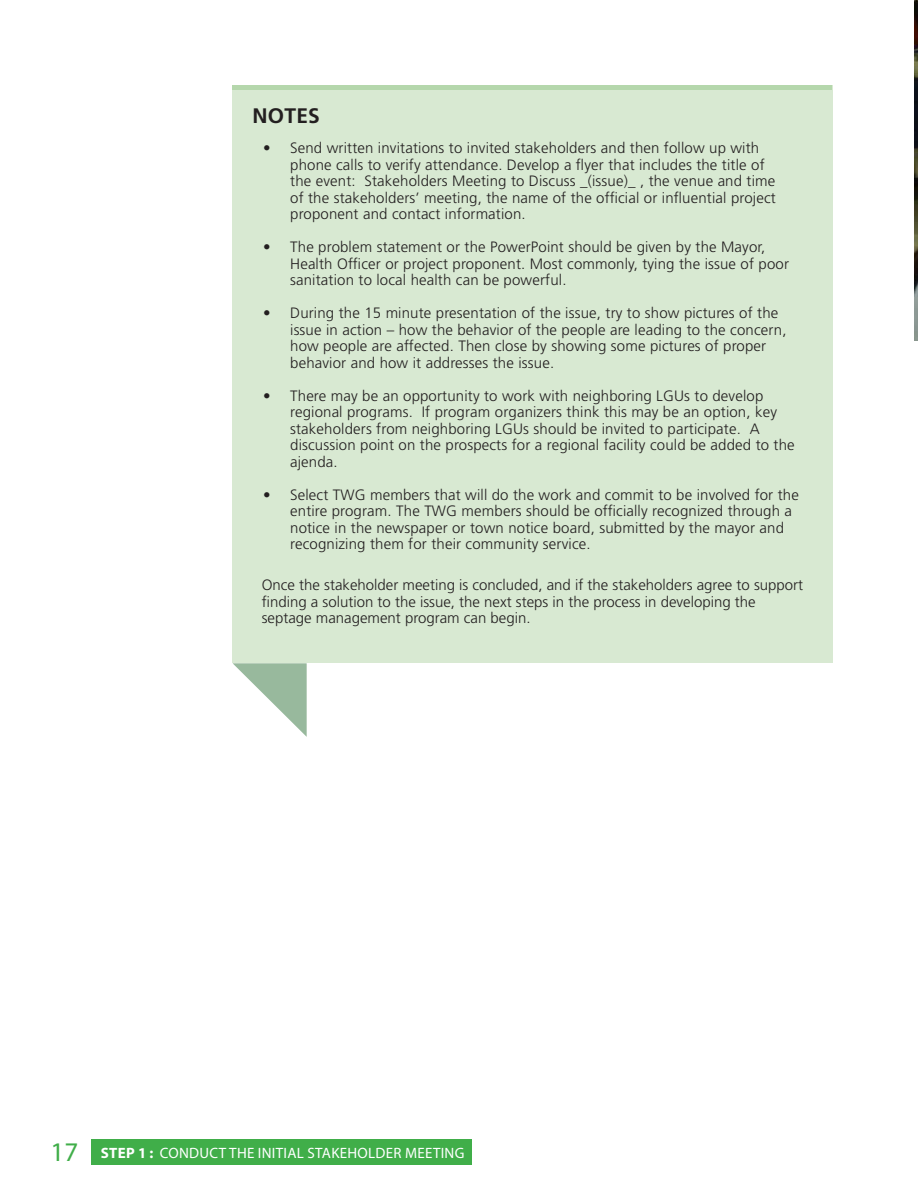
<style>
.page{position:relative;width:918px;height:1188px;background:#fff}
.page>*{position:absolute;margin:0;border:0;box-sizing:border-box;transform-origin:0 0}
.t1{font:27px "Myriad Pro";color:#40ae49}
.Table_Color_Text_-_W{font:700 21px "Frutiger LT Std";letter-spacing:.01em;color:#231f20}
.Body_Text_Style{font:300 15px/16.5px "Frutiger LT Std";letter-spacing:.01em;color:#231f20}
.t2{font:15px "Myriad Pro";letter-spacing:.02em;color:#fff}
.s1{font-weight:700}
</style>
<div class="page">
<img style="left:914px;top:0;width:4px;height:341px">
<div style="left:233px;top:85px;width:600px;height:577px;background:#d8e9d2"></div>
<svg style="left:233px;top:663px;width:74px;height:74px"></svg>
<hr style="left:233px;top:85px;width:599px;height:4px;background:#b5d7ac">
<div style="left:91px;top:1140px;width:381px;height:25px;background:#40ae49"></div>
<p class="Table_Color_Text_-_W" style="left:253px;top:104px;width:69px">NOTES</p>
<p class="Body_Text_Style" style="left:290px;top:140px;width:487px;text-indent:-27px">• Send written invitations to invited stakeholders and then follow up with phone calls to verify attendance. Develop a flyer that includes the title of the event: Stakeholders Meeting to Discuss _(issue)_ , the venue and time of the stakeholders’ meeting, the name of the official or influential project proponent and contact information.</p>
<p class="Body_Text_Style" style="left:290px;top:239px;width:500px;text-indent:-27px">• The problem statement or the PowerPoint should be given by the Mayor,<br>Health Officer or project proponent. Most commonly, tying the issue of poor sanitation to local health can be powerful.</p>
<p class="Body_Text_Style" style="left:290px;top:305px;width:498px;text-indent:-27px">• During the 15 minute presentation of the issue, try to show pictures of the issue in action – how the behavior of the people are leading to the concern, how people are affected. Then close by showing some pictures of proper behavior and how it addresses the issue.</p>
<p class="Body_Text_Style" style="left:290px;top:388px;width:506px;text-indent:-27px">• There may be an opportunity to work with neighboring LGUs to develop regional programs. If program organizers think this may be an option, key stakeholders from neighboring LGUs should be invited to participate. A discussion point on the prospects for a regional facility could be added to the ajenda.</p>
<p class="Body_Text_Style" style="left:290px;top:487px;width:510px;text-indent:-27px">• Select TWG members that will do the work and commit to be involved for the entire program. The TWG members should be officially recognized through a notice in the newspaper or town notice board, submitted by the mayor and recognizing them for their community service.</p>
<p class="Body_Text_Style" style="left:262px;top:577px;width:543px">Once the stakeholder meeting is concluded, and if the stakeholders agree to support finding a solution to the issue, the next steps in the process in developing the septage management program can begin.</p>
<p class="t1" style="left:51px;top:1135px;width:29px">17</p>
<p class="t2" style="left:101px;top:1144px;width:365px"><span class="s1">STEP 1 :</span> CONDUCT THE INITIAL STAKEHOLDER MEETING</p>
</div>
